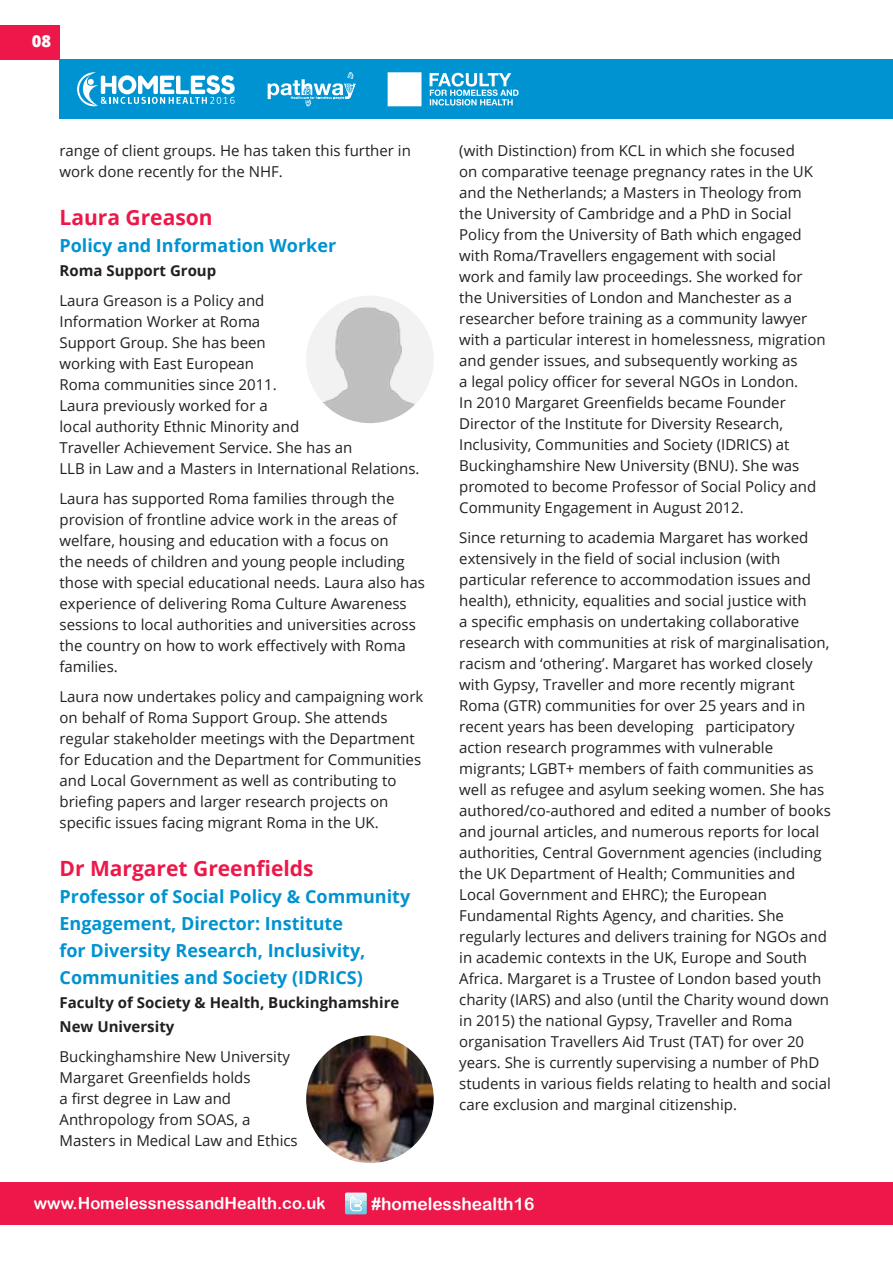
<style>
.page{position:relative;width:893px;height:1263px;background:#fff}
.page>*{position:absolute;margin:0;border:0;box-sizing:border-box;transform-origin:0 0}
.t1{font:700 21px "Open Sans";color:#ed1849}
.t2{font:700 18px/27px "Open Sans";color:#0093d1}
.t3{font:17.25px "Arial Rounded MT Bold";color:#fff}
.t4{font:16.5px "Arial Rounded MT Bold";color:#fff}
.t5{font:800 16.5px "Open Sans";color:#fff}
.t6{font:15px/21px "Open Sans";color:#231f20}
.t7{font:700 15px/24px "Open Sans";color:#231f20}
</style>
<div class="page">
<div style="left:0;top:1182px;width:893px;height:43px;background:#ed1849"></div>
<svg style="left:345px;top:1192px;width:22px;height:22px"></svg>
<div style="left:0;top:26px;width:60px;height:34px;background:#ed1849"></div>
<div style="left:60px;top:60px;width:833px;height:59px;background:#0093d1"></div>
<svg style="left:268px;top:72px;width:251px;height:34px"></svg>
<svg style="left:77px;top:72px;width:158px;height:34px"></svg>
<div style="left:306px;top:296px;width:128px;height:127px;background:#f2f2f3;border-radius:50%"></div>
<img style="left:323px;top:307px;width:92px;height:116px">
<img style="left:306px;top:1035px;width:128px;height:128px;border-radius:64px">
<p class="t5" style="left:32px;top:28px;width:21px">08</p>
<p class="t6" style="left:60px;top:140px;width:353px">range of client groups. He has taken this further in work done recently for the NHF.</p>
<h1 class="t1" style="left:60px;top:203px;width:155px">Laura Greason</h1>
<p class="t2" style="left:60px;top:232px;width:278px">Policy and Information Worker</p>
<p class="t7" style="left:60px;top:258px;width:158px">Roma Support Group</p>
<p class="t6" style="left:60px;top:290px;width:362px">Laura Greason is a Policy and<br>Information Worker at Roma<br>Support Group. She has been<br>working with East European<br>Roma communities since 2011.<br>Laura previously worked for a<br>local authority Ethnic Minority and<br>Traveller Achievement Service. She has an<br>LLB in Law and a Masters in International Relations.</p>
<p class="t6" style="left:60px;top:488px;width:367px">Laura has supported Roma families through the provision of frontline advice work in the areas of welfare, housing and education with a focus on<br>the needs of children and young people including those with special educational needs. Laura also has experience of delivering Roma Culture Awareness sessions to local authorities and universities across the country on how to work effectively with Roma families.</p>
<p class="t6" style="left:60px;top:686px;width:365px">Laura now undertakes policy and campaigning work on behalf of Roma Support Group. She attends regular stakeholder meetings with the Department for Education and the Department for Communities and Local Government as well as contributing to briefing papers and larger research projects on specific issues facing migrant Roma in the UK.</p>
<h1 class="t1" style="left:60px;top:854px;width:256px">Dr Margaret Greenfields</h1>
<p class="t2" style="left:60px;top:883px;width:352px">Professor of Social Policy &amp; Community Engagement, Director: Institute<br>for Diversity Research, Inclusivity, Communities and Society (IDRICS)</p>
<p class="t7" style="left:60px;top:990px;width:341px">Faculty of Society &amp; Health, Buckinghamshire<br>New University</p>
<p class="t6" style="left:60px;top:1046px;width:240px">Buckinghamshire New University<br>Margaret Greenfields holds<br>a first degree in Law and<br>Anthropology from SOAS, a<br>Masters in Medical Law and Ethics</p>
<p class="t6" style="left:459px;top:140px;width:368px">(with Distinction) from KCL in which she focused<br>on comparative teenage pregnancy rates in the UK and the Netherlands; a Masters in Theology from the University of Cambridge and a PhD in Social Policy from the University of Bath which engaged with Roma/Travellers engagement with social<br>work and family law proceedings. She worked for the Universities of London and Manchester as a researcher before training as a community lawyer with a particular interest in homelessness, migration and gender issues, and subsequently working as<br>a legal policy officer for several NGOs in London.<br>In 2010 Margaret Greenfields became Founder Director of the Institute for Diversity Research, Inclusivity, Communities and Society (IDRICS) at Buckinghamshire New University (BNU). She was promoted to become Professor of Social Policy and Community Engagement in August 2012.</p>
<p class="t6" style="left:459px;top:527px;width:373px">Since returning to academia Margaret has worked extensively in the field of social inclusion (with particular reference to accommodation issues and health), ethnicity, equalities and social justice with<br>a specific emphasis on undertaking collaborative research with communities at risk of marginalisation, racism and ‘othering’. Margaret has worked closely with Gypsy, Traveller and more recently migrant Roma (GTR) communities for over 25 years and in recent years has been developing participatory action research programmes with vulnerable migrants; LGBT+ members of faith communities as well as refugee and asylum seeking women. She has authored/co-authored and edited a number of books and journal articles, and numerous reports for local authorities, Central Government agencies (including the UK Department of Health; Communities and Local Government and EHRC); the European Fundamental Rights Agency, and charities. She regularly lectures and delivers training for NGOs and in academic contexts in the UK, Europe and South Africa. Margaret is a Trustee of London based youth charity (IARS) and also (until the Charity wound down in 2015) the national Gypsy, Traveller and Roma organisation Travellers Aid Trust (TAT) for over 20 years. She is currently supervising a number of PhD students in various fields relating to health and social care exclusion and marginal citizenship.</p>
<p class="t4" style="left:34px;top:1193px;width:293px">www.HomelessnessandHealth.co.uk</p>
<p class="t3" style="left:372px;top:1193px;width:164px">#homelesshealth16</p>
</div>
